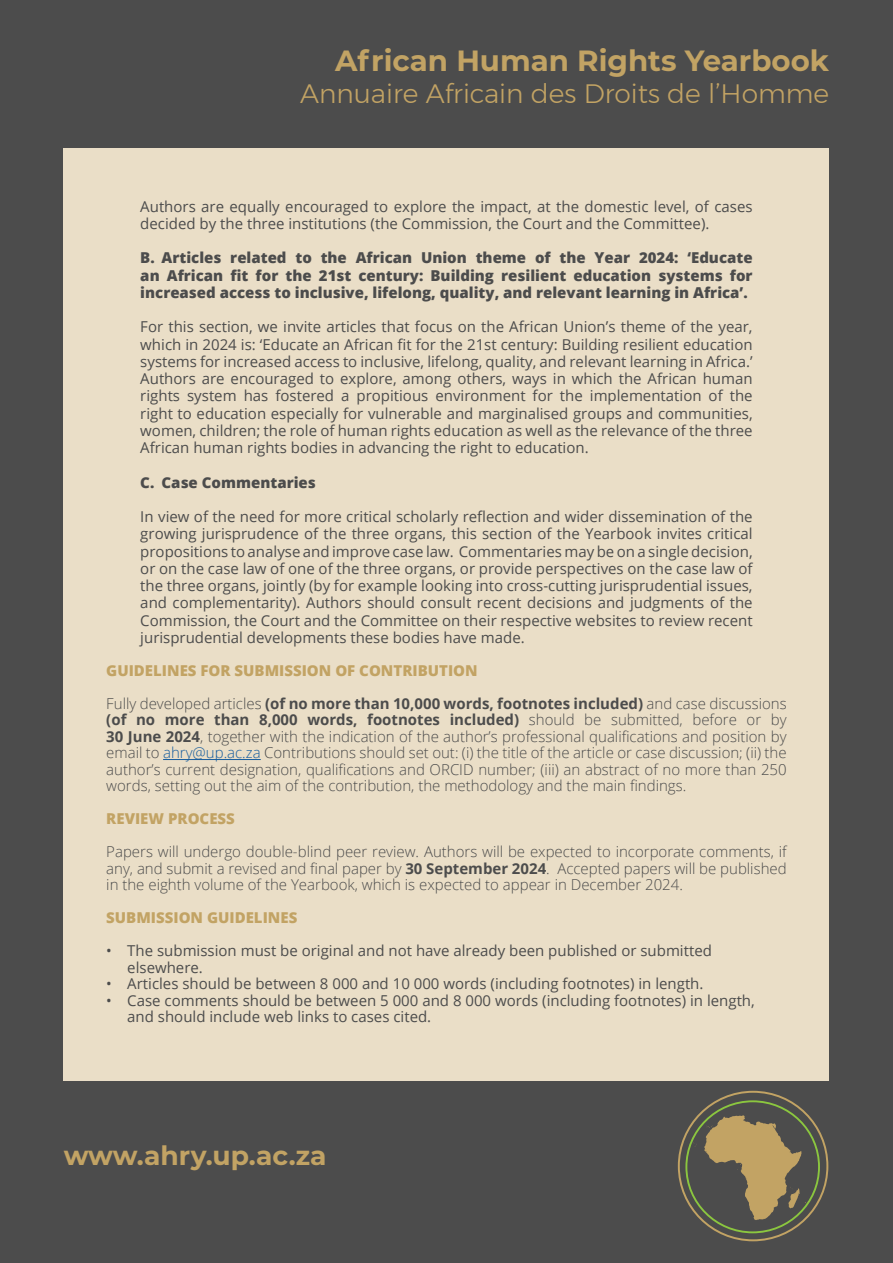
<style>
.page{position:relative;width:893px;height:1263px;background:#4c4c4c}
.page>*{position:absolute;margin:0;border:0;box-sizing:border-box;transform-origin:0 0}
.t1{font:700 29.25px "Montserrat";color:#c2a364}
.t2{font:300 26.55px "Montserrat";color:#c2a364}
.t3{font:700 26.55px "Montserrat";color:#c2a364}
.t4{font:15px/17.2px "Open Sans";color:#4c4c4c}
.t5{font:300 15px/16.5px "Open Sans";color:#4c4c4c;text-align:justify}
.t6{font:800 15px/17.2px "Open Sans";color:#4c4c4c;text-align:justify}
.t7{font:800 15px "Open Sans";color:#c2a364}
.s1{font-weight:700}
.s2{color:#175d9e}
</style>
<div class="page">
<div style="left:64px;top:149px;width:765px;height:932px;background:#eadec7"></div>
<hr style="left:163px;top:759px;width:98px;height:1px;background:#175d9e">
<svg style="left:693px;top:1115px;width:123px;height:114px"></svg>
<p class="t1" style="left:335px;top:40px;width:496px">African Human Rights Yearbook</p>
<p class="t2" style="left:300px;top:74px;width:531px">Annuaire Africain des Droits de l’Homme</p>
<p class="t4" style="left:140px;top:197px;width:614px">Authors are equally encouraged to explore the impact, at the domestic level, of cases decided by the three institutions (the Commission, the Court and the Committee).</p>
<p class="t6" style="left:140px;top:248px;width:614px">B. Articles related to the African Union theme of the Year 2024: ‘Educate an African fit for the 21st century: Building resilient education systems for increased access to inclusive, lifelong, quality, and relevant learning in Africa’.</p>
<p class="t4" style="left:140px;top:318px;width:614px;text-align:justify">For this section, we invite articles that focus on the African Union’s theme of the year, which in 2024 is: ‘Educate an African fit for the 21st century: Building resilient education systems for increased access to inclusive, lifelong, quality, and relevant learning in Africa.’ Authors are encouraged to explore, among others, ways in which the African human rights system has fostered a propitious environment for the implementation of the right to education especially for vulnerable and marginalised groups and communities, women, children; the role of human rights education as well as the relevance of the three African human rights bodies in advancing the right to education.</p>
<p class="t6" style="left:140px;top:473px;width:177px">C. Case Commentaries</p>
<p class="t4" style="left:140px;top:508px;width:614px;text-align:justify">In view of the need for more critical scholarly reflection and wider dissemination of the growing jurisprudence of the three organs, this section of the Yearbook invites critical propositions to analyse and improve case law. Commentaries may be on a single decision, or on the case law of one of the three organs, or provide perspectives on the case law of the three organs, jointly (by for example looking into cross-cutting jurisprudential issues, and complementarity). Authors should consult recent decisions and judgments of the Commission, the Court and the Committee on their respective websites to review recent jurisprudential developments these bodies have made.</p>
<p class="t7" style="left:106px;top:659px;width:373px">GUIDELINES FOR SUBMISSION OF CONTRIBUTION</p>
<p class="t5" style="left:106px;top:695px;width:682px">Fully developed articles <span class="s1">(of no more than 10,000 words, footnotes included)</span> and case discussions <span class="s1">(of no more than 8,000 words, footnotes included)</span> should be submitted, before or by <span class="s1">30 June 2024</span>, together with the indication of the author’s professional qualifications and position by email to <span class="s2">ahry@up.ac.za</span> Contributions should set out: (i) the title of the article or case discussion; (ii) the author’s current designation, qualifications and ORCID number; (iii) an abstract of no more than 250 words, setting out the aim of the contribution, the methodology and the main findings.</p>
<p class="t7" style="left:106px;top:807px;width:130px">REVIEW PROCESS</p>
<p class="t5" style="left:106px;top:843px;width:682px">Papers will undergo double-blind peer review. Authors will be expected to incorporate comments, if any, and submit a revised and final paper by <span class="s1">30 September 2024</span>. Accepted papers will be published in the eighth volume of the Yearbook, which is expected to appear in December 2024.</p>
<p class="t7" style="left:106px;top:906px;width:193px">SUBMISSION GUIDELINES</p>
<p class="t4" style="left:127px;top:942px;width:586px;line-height:16.5px;text-indent:-21px">• The submission must be original and not have already been published or submitted elsewhere.</p>
<p class="t4" style="left:106px;top:975px;width:599px">• Articles should be between 8 000 and 10 000 words (including footnotes) in length.</p>
<p class="t4" style="left:127px;top:992px;width:629px;line-height:16.5px;text-indent:-21px">• Case comments should be between 5 000 and 8 000 words (including footnotes) in length, and should include web links to cases cited.</p>
<p class="t3" style="left:64px;top:1137px;width:264px">www.ahry.up.ac.za</p>
</div>
